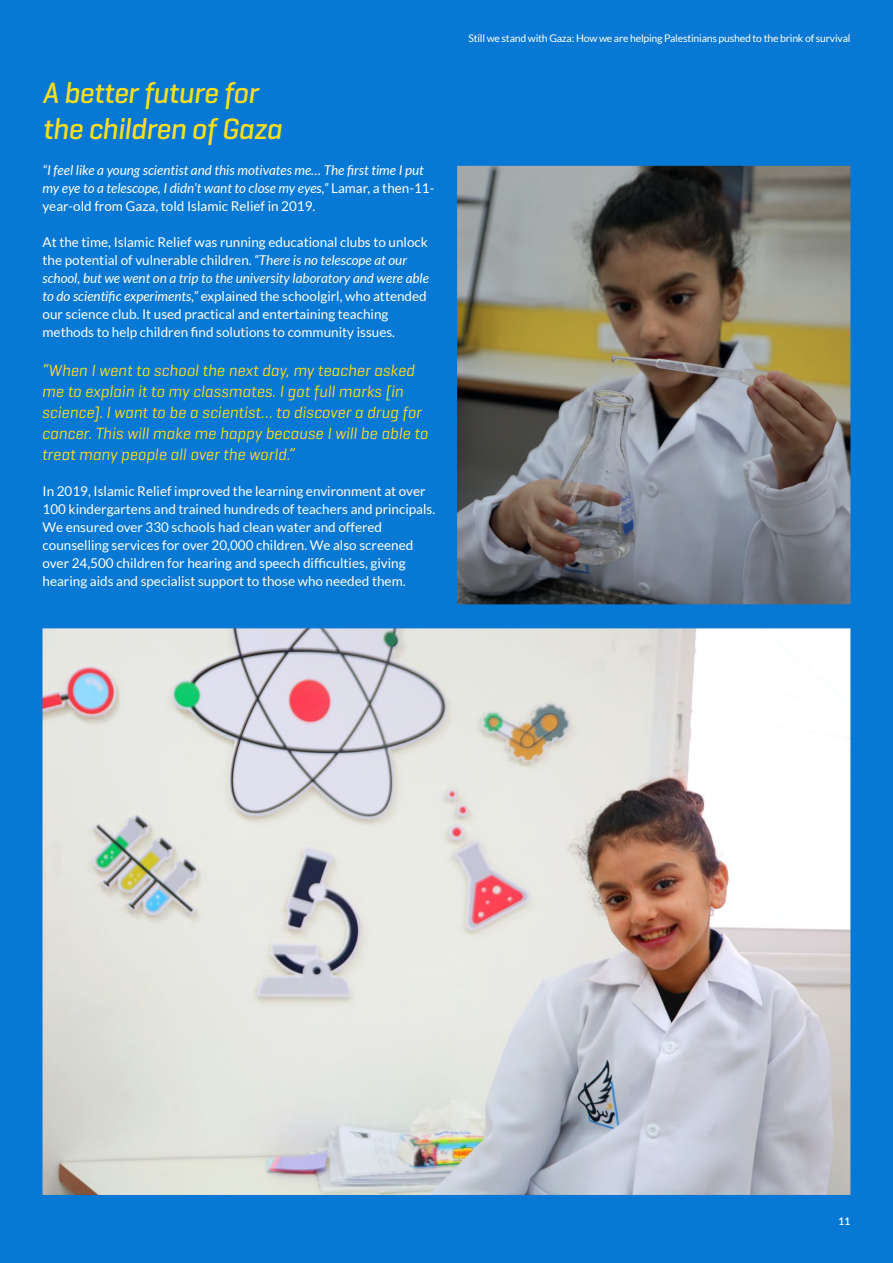
<style>
.page{position:relative;width:893px;height:1263px;background:#0778d4}
.page>*{position:absolute;margin:0;border:0;box-sizing:border-box;transform-origin:0 0}
.t1{font:italic 500 30px/36px "Geogrotesque";letter-spacing:-.02em;color:#fcde1e}
.t2{font:italic 16.5px/21px "Geogrotesque";color:#fcde1e}
.t3{font:13.5px/18px "Lato";color:#fff}
.t4{font:italic 13.5px/18px "Lato";color:#fff}
.t5{font:10.5px "Lato";letter-spacing:-.02em;color:#fff}
.t6{font:600 10.5px "Lato";color:#fff}
.s1{font-style:normal}
.s2{font-style:italic}
</style>
<div class="page">
<img style="left:43px;top:628px;width:807px;height:567px">
<img style="left:457px;top:166px;width:393px;height:438px">
<h1 class="t1" style="left:43px;top:74px;width:241px">A better future for the children of Gaza</h1>
<p class="t4" style="left:43px;top:162px;width:393px">“I feel like a young scientist and this motivates me… The first time I put my eye to a telescope, I didn’t want to close my eyes,” <span class="s1">Lamar, a then-11- year-old from Gaza, told Islamic Relief in 2019.</span></p>
<p class="t3" style="left:43px;top:233px;width:388px">At the time, Islamic Relief was running educational clubs to unlock the potential of vulnerable children. <span class="s2">“There is no telescope at our school, but we went on a trip to the university laboratory and were able to do scientific experiments,”</span> explained the schoolgirl, who attended our science club. It used practical and entertaining teaching methods to help children find solutions to community issues.</p>
<p class="t2" style="left:43px;top:360px;width:388px">“When I went to school the next day, my teacher asked me to explain it to my classmates. I got full marks [in science]. I want to be a scientist… to discover a drug for cancer. This will make me happy because I will be able to treat many people all over the world.”</p>
<p class="t3" style="left:43px;top:482px;width:394px">In 2019, Islamic Relief improved the learning environment at over 100 kindergartens and trained hundreds of teachers and principals.<br>We ensured over 330 schools had clean water and offered counselling services for over 20,000 children. We also screened over 24,500 children for hearing and speech difficulties, giving hearing aids and specialist support to those who needed them.</p>
<p class="t5" style="left:468px;top:33px;width:384px">Still we stand with Gaza: How we are helping Palestinians pushed to the brink of survival</p>
<p class="t6" style="left:838px;top:1213px;width:13px">11</p>
</div>
